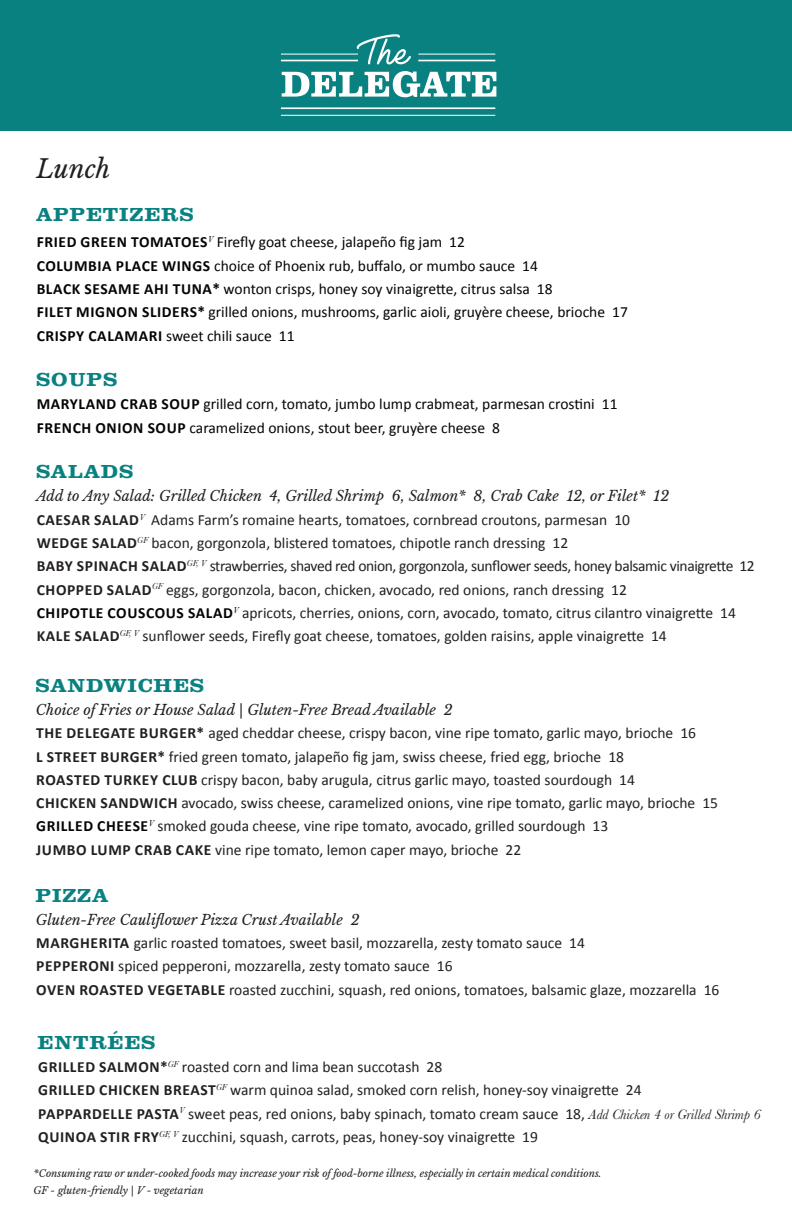
<style>
.page{position:relative;width:792px;height:1224px;background:#fff}
.page>*{position:absolute;margin:0;border:0;box-sizing:border-box;transform-origin:0 0}
.t1{font:italic 25.3px "Libre Baskerville";color:#231f20}
.t2{font:700 18.1px "Clarendon";letter-spacing:.09em;color:#0a8181}
.t3{font:15.5px "Calibri";color:#231f20}
.t4{font:15.5px "Calibri";color:#040503}
.t5{font:15.5px "Calibri";letter-spacing:-.025em;color:#231f20}
.t6{font:italic 14.2px "Libre Baskerville";color:#231f20}
.t7{font:italic 10px "Libre Baskerville";color:#231f20}
.s1{font-weight:700}
.s2{font-weight:700;color:#040503}
.s3{font-family:"Baskerville";font-style:italic;font-size:14.2px}
</style>
<div class="page">
<div style="left:0;top:0;width:792px;height:131px;background:#0a8181"></div>
<svg style="left:282px;top:71px;width:214px;height:26px"></svg>
<svg style="left:357px;top:34px;width:54px;height:30px"></svg>
<hr style="left:281px;top:60px;width:77px;height:1px;background:#fff">
<hr style="left:281px;top:54px;width:77px;height:1px;background:#fff">
<hr style="left:418px;top:60px;width:77px;height:1px;background:#fff">
<hr style="left:418px;top:54px;width:77px;height:1px;background:#fff">
<hr style="left:281px;top:115px;width:214px;height:1px;background:#fff">
<hr style="left:281px;top:107px;width:214px;height:2px;background:#fff">
<p class="t1" style="left:36px;top:153px;width:76px">Lunch</p>
<p class="t2" style="left:36px;top:203px;width:158px">APPETIZERS</p>
<p class="t4" style="left:37px;top:233px;width:430px"><span class="s1">FRIED GREEN TOMATOES</span><sup>V</sup> Firefly goat cheese, jalapeño fig jam 12</p>
<p class="t4" style="left:37px;top:256px;width:503px"><span class="s1">COLUMBIA PLACE WINGS</span> choice of Phoenix rub, buffalo, or mumbo sauce 14</p>
<p class="t4" style="left:37px;top:279px;width:518px"><span class="s1">BLACK SESAME AHI TUNA*</span> wonton crisps, honey soy vinaigrette, citrus salsa 18</p>
<p class="t4" style="left:37px;top:302px;width:593px"><span class="s1">FILET MIGNON SLIDERS*</span> grilled onions, mushrooms, garlic aioli, gruyère cheese, brioche 17</p>
<p class="t4" style="left:37px;top:326px;width:260px"><span class="s1">CRISPY CALAMARI</span> sweet chili sauce 11</p>
<p class="t2" style="left:36px;top:368px;width:82px">SOUPS</p>
<p class="t4" style="left:37px;top:395px;width:582px"><span class="s1">MARYLAND CRAB SOUP</span> grilled corn, tomato, jumbo lump crabmeat, parmesan crostini 11</p>
<p class="t4" style="left:37px;top:418px;width:465px"><span class="s1">FRENCH ONION SOUP</span> caramelized onions, stout beer, gruyère cheese 8</p>
<p class="t2" style="left:36px;top:460px;width:98px">SALADS</p>
<p class="t6" style="left:36px;top:488px;width:634px">Add to Any Salad: Grilled Chicken 4, Grilled Shrimp 6, Salmon* 8, Crab Cake 12, or Filet* 12</p>
<p class="t3" style="left:37px;top:510px;width:595px"><span class="s1">CAESAR SALAD</span><sup>V</sup> Adams Farm’s romaine hearts, tomatoes, cornbread croutons, parmesan 10</p>
<p class="t3" style="left:37px;top:533px;width:533px"><span class="s1">WEDGE SALAD</span><sup>GF</sup> bacon, gorgonzola, blistered tomatoes, chipotle ranch dressing 12</p>
<p class="t5" style="left:37px;top:557px;width:720px"><span class="s1">BABY SPINACH SALAD</span><sup>GF,</sup> <sup>V</sup> strawberries, shaved red onion, gorgonzola, sunflower seeds, honey balsamic vinaigrette 12</p>
<p class="t3" style="left:37px;top:580px;width:592px"><span class="s1">CHOPPED SALAD</span><sup>GF</sup> eggs, gorgonzola, bacon, chicken, avocado, red onions, ranch dressing 12</p>
<p class="t3" style="left:37px;top:603px;width:701px"><span class="s2">CHIPOTLE COUSCOUS SALAD</span><sup>V</sup> apricots, cherries, onions, corn, avocado, tomato, citrus cilantro vinaigrette 14</p>
<p class="t3" style="left:37px;top:626px;width:632px"><span class="s1">KALE SALAD</span><sup>GF,</sup> <sup>V</sup> sunflower seeds, Firefly goat cheese, tomatoes, golden raisins, apple vinaigrette 14</p>
<p class="t2" style="left:36px;top:673px;width:169px">SANDWICHES</p>
<p class="t6" style="left:36px;top:701px;width:418px">Choice of Fries or House Salad | Gluten-Free Bread Available 2</p>
<p class="t3" style="left:36px;top:724px;width:661px"><span class="s1">THE DELEGATE BURGER*</span> aged cheddar cheese, crispy bacon, vine ripe tomato, garlic mayo, brioche 16</p>
<p class="t3" style="left:36px;top:747px;width:589px"><span class="s1">L STREET BURGER*</span> fried green tomato, jalapeño fig jam, swiss cheese, fried egg, brioche 18</p>
<p class="t3" style="left:36px;top:770px;width:600px"><span class="s1">ROASTED TURKEY CLUB</span> crispy bacon, baby arugula, citrus garlic mayo, toasted sourdough 14</p>
<p class="t3" style="left:36px;top:793px;width:683px"><span class="s1">CHICKEN SANDWICH</span> avocado, swiss cheese, caramelized onions, vine ripe tomato, garlic mayo, brioche 15</p>
<p class="t3" style="left:36px;top:817px;width:574px"><span class="s2">GRILLED CHEESE</span><sup>V</sup> smoked gouda cheese, vine ripe tomato, avocado, grilled sourdough 13</p>
<p class="t3" style="left:36px;top:840px;width:487px"><span class="s1">JUMBO LUMP CRAB CAKE</span> vine ripe tomato, lemon caper mayo, brioche 22</p>
<p class="t2" style="left:36px;top:883px;width:74px">PIZZA</p>
<p class="t6" style="left:36px;top:911px;width:325px">Gluten-Free Cauliflower Pizza Crust Available 2</p>
<p class="t3" style="left:36px;top:933px;width:550px"><span class="s1">MARGHERITA</span> garlic roasted tomatoes, sweet basil, mozzarella, zesty tomato sauce 14</p>
<p class="t3" style="left:36px;top:957px;width:418px"><span class="s1">PEPPERONI</span> spiced pepperoni, mozzarella, zesty tomato sauce 16</p>
<p class="t3" style="left:36px;top:980px;width:685px"><span class="s1">OVEN ROASTED VEGETABLE</span> roasted zucchini, squash, red onions, tomatoes, balsamic glaze, mozzarella 16</p>
<p class="t2" style="left:38px;top:1030px;width:119px">ENTRÉES</p>
<p class="t3" style="left:38px;top:1057px;width:406px"><span class="s1">GRILLED SALMON*</span><sup>GF</sup> roasted corn and lima bean succotash 28</p>
<p class="t3" style="left:38px;top:1081px;width:605px"><span class="s1">GRILLED CHICKEN BREAST</span><sup>GF</sup> warm quinoa salad, smoked corn relish, honey-soy vinaigrette 24</p>
<p class="t3" style="left:38px;top:1104px;width:724px"><span class="s1">PAPPARDELLE PASTA</span><sup>V</sup> sweet peas, red onions, baby spinach, tomato cream sauce 18, <span class="s3">Add Chicken 4 or Grilled Shrimp 6</span></p>
<p class="t3" style="left:38px;top:1127px;width:501px"><span class="s1">QUINOA STIR FRY</span><sup>GF,</sup> <sup>V</sup> zucchini, squash, carrots, peas, honey-soy vinaigrette 19</p>
<p class="t7" style="left:33px;top:1167px;width:570px">*Consuming raw or under-cooked foods may increase your risk of food-borne illness, especially in certain medical conditions.</p>
<p class="t7" style="left:33px;top:1184px;width:172px">GF - gluten-friendly | V - vegetarian</p>
</div>
